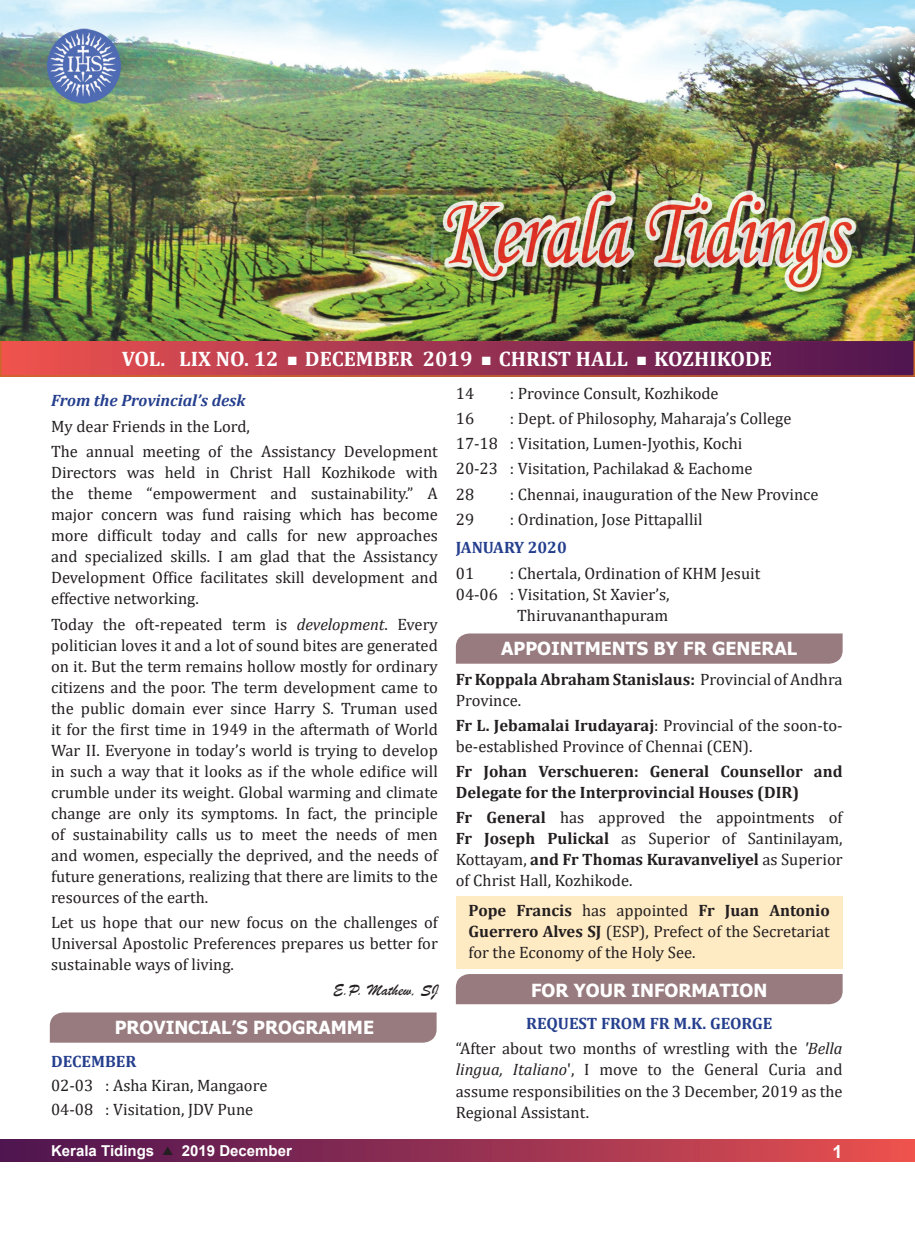
<style>
.page{position:relative;width:915px;height:1234px;background:#fff}
.page>*{position:absolute;margin:0;border:0;box-sizing:border-box;transform-origin:0 0}
.t1{font:700 21px "Cambria";color:#fff}
.t2{font:700 18px "Tahoma";color:#fff}
.t3{font:700 18px "Arial";color:#fff}
.t4{font:16.5px/21px "Cambria";color:#231f20;text-align:justify}
.t5{font:700 16.5px/21px "Cambria";color:#231f20}
.t6{font:italic 700 16.5px "Cambria";color:#253f8e}
.t7{font:700 16.5px "Cambria";color:#253f8e}
.t8{font:16.5px "Brush Script";color:#231f20}
.t9{font:700 15px "Arial";color:#fff}
.s1{font-style:italic}
.s2{font-weight:400}
.s3{font-weight:700}
.s4{font-weight:700;color:#253f8e}
.s5{font-family:"Dixieland";font-weight:400;font-size:12px;color:#231f20}
</style>
<div class="page">
<div style="left:455px;top:895px;width:387px;height:73px;background:#feeac3"></div>
<div style="left:455px;top:974px;width:387px;height:29px;background:#977b7f"></div>
<div style="left:455px;top:633px;width:387px;height:30px;background:#977b7f"></div>
<div style="left:50px;top:1012px;width:386px;height:30px;background:#977b7f"></div>
<div style="left:1px;top:340px;width:912px;height:36px;background:linear-gradient(to right,#ee534f,#4b1453)"></div>
<div style="left:0;top:339px;width:914px;height:37px;border:2px solid #ca6828"></div>
<img style="left:0;top:0;width:914px;height:340px">
<div style="left:0;top:1138px;width:914px;height:23px;background:linear-gradient(to right,#481352,#e65050)"></div>
<svg style="left:288px;top:356px;width:8px;height:9px"></svg>
<svg style="left:482px;top:356px;width:8px;height:9px"></svg>
<svg style="left:637px;top:356px;width:8px;height:9px"></svg>
<p class="t1" style="left:122px;top:344px;width:158px">VOL. LIX NO. 12</p>
<p class="t1" style="left:305px;top:344px;width:169px">DECEMBER 2019</p>
<p class="t1" style="left:498px;top:344px;width:130px">CHRIST HALL</p>
<p class="t1" style="left:654px;top:344px;width:119px">KOZHIKODE</p>
<p class="t6" style="left:51px;top:389px;width:196px">From the Provincial’s desk</p>
<p class="t4" style="left:51px;top:413px;width:388px;line-height:25.5px">My dear Friends in the Lord,<br>The annual meeting of the Assistancy Development</p>
<p class="t4" style="left:51px;top:462px;width:388px">Directors was held in Christ Hall Kozhikode with the theme “empowerment and sustainability.” A major concern was fund raising which has become more difficult today and calls for new approaches and specialized skills. I am glad that the Assistancy Development Office facilitates skill development and effective networking.</p>
<p class="t4" style="left:51px;top:613px;width:388px">Today the oft-repeated term is <span class="s1">development</span>. Every politician loves it and a lot of sound bites are generated on it. But the term remains hollow mostly for ordinary citizens and the poor. The term development came to the public domain ever since Harry S. Truman used it for the first time in 1949 in the aftermath of World War II. Everyone in today’s world is trying to develop in such a way that it looks as if the whole edifice will crumble under its weight. Global warming and climate change are only its symptoms. In fact, the principle of sustainability calls us to meet the needs of men and women, especially the deprived, and the needs of future generations, realizing that there are limits to the resources of the earth.</p>
<p class="t4" style="left:51px;top:911px;width:388px">Let us hope that our new focus on the challenges of Universal Apostolic Preferences prepares us better for sustainable ways of living.</p>
<p class="t8" style="left:333px;top:980px;width:106px">E.P. Mathew, SJ</p>
<p class="t2" style="left:115px;top:1014px;width:261px">PROVINCIAL’S PROGRAMME</p>
<p class="t7" style="left:51px;top:1049px;width:87px">DECEMBER</p>
<p class="t4" style="left:51px;top:1072px;width:218px;line-height:24px">02-03 : Asha Kiran, Mangaore<br>04-08 : Visitation, JDV Pune</p>
<p class="t4" style="left:455px;top:382px;width:20px">14</p>
<p class="t4" style="left:509px;top:382px;width:210px">: Province Consult, Kozhikode</p>
<p class="t4" style="left:455px;top:407px;width:20px">16</p>
<p class="t4" style="left:455px;top:405px;width:337px;line-height:25.2px;text-align:left;text-indent:54px">: Dept. of Philosophy, Maharaja’s College<br>17-18 : Visitation, Lumen-Jyothis, Kochi<br>20-23 : Visitation, Pachilakad &amp; Eachome<br>28</p>
<p class="t4" style="left:509px;top:483px;width:310px">: Chennai, inauguration of the New Province</p>
<p class="t4" style="left:455px;top:508px;width:20px">29</p>
<p class="t4" style="left:509px;top:508px;width:194px">: Ordination, Jose Pittapallil</p>
<p class="t7" style="left:455px;top:536px;width:112px">JANUARY 2020</p>
<p class="t4" style="left:455px;top:562px;width:20px">01</p>
<p class="t4" style="left:509px;top:562px;width:252px">: Chertala, Ordination of KHM Jesuit</p>
<p class="t4" style="left:455px;top:583px;width:215px">04-06 : Visitation, St Xavier’s,</p>
<p class="t4" style="left:517px;top:604px;width:152px">Thiruvananthapuram</p>
<p class="t2" style="left:501px;top:635px;width:297px">APPOINTMENTS BY FR GENERAL</p>
<p class="t5" style="left:455px;top:667px;width:388px">Fr Koppala Abraham Stanislaus: <span class="s2">Provincial of Andhra<br>Province.</span></p>
<p class="t4" style="left:455px;top:714px;width:388px"><span class="s3">Fr L. Jebamalai Irudayaraj</span>: Provincial of the soon-to&shy;be-established Province of Chennai (CEN).</p>
<p class="t5" style="left:455px;top:760px;width:388px">Fr Johan Verschueren: General Counsellor and<br>Delegate for the Interprovincial Houses (DIR)</p>
<p class="t4" style="left:455px;top:807px;width:388px"><span class="s3">Fr General</span> has approved the appointments of <span class="s3">Fr Joseph Pulickal</span> as Superior of Santinilayam, Kottayam, <span class="s3">and Fr Thomas Kuravanveliyel</span> as Superior of Christ Hall, Kozhikode.</p>
<p class="t4" style="left:468px;top:899px;width:362px"><span class="s3">Pope Francis</span> has appointed <span class="s3">Fr Juan Antonio Guerrero Alves SJ</span> (ESP), Prefect of the Secretariat for the Economy of the Holy See.</p>
<p class="t2" style="left:531px;top:977px;width:238px">FOR YOUR INFORMATION</p>
<p class="t4" style="left:455px;top:1010px;width:388px;line-height:25.2px;text-align:center"><span class="s4">REQUEST FROM FR M.K. GEORGE<br></span>“After about two months of wrestling with the <span class="s1">'Bella</span></p>
<p class="t4" style="left:455px;top:1058px;width:388px"><span class="s1">lingua, Italiano</span>', I move to the General Curia and assume responsibilities on the 3 December, 2019 as the Regional Assistant.</p>
<p class="t9" style="left:51px;top:1140px;width:242px">Kerala Tidings <span class="s5">s</span> 2019 December</p>
<p class="t3" style="left:832px;top:1139px;width:12px">1</p>
</div>
